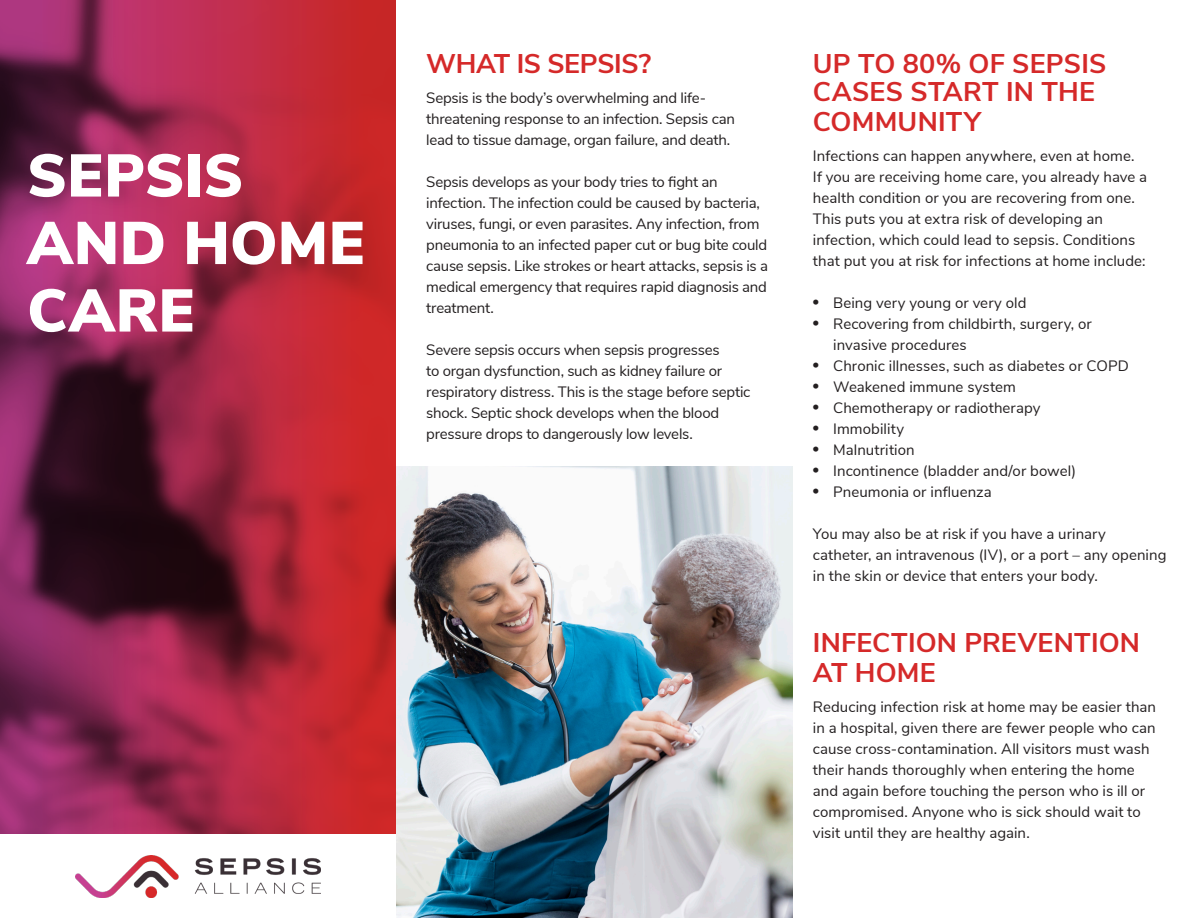
<style>
.page{position:relative;width:1188px;height:918px;background:#fff}
.page>*{position:absolute;margin:0;border:0;box-sizing:border-box;transform-origin:0 0}
.t1{font:900 60px/67.5px "Nunito Sans";letter-spacing:.005em;color:#fff}
.TITLE_RED_CAPS{font:700 27px/29.2px "Nunito Sans";letter-spacing:.005em;color:#d52929}
.TITLE_RED_CAPS-2{font:700 27px "Nunito Sans";letter-spacing:-.015em;color:#d52929}
.t2{font:15px/21px "Nunito Sans";color:#231f20}
.s1{font-family:"Times";font-size:18px}
</style>
<div class="page">
<svg style="left:0;top:0;width:396px;height:834px;background:#9a2541"></svg>
<img style="left:75px;top:856px;width:246px;height:42px">
<img style="left:396px;top:466px;width:396px;height:452px">
<p class="t1" style="left:27px;top:140px;width:339px">SEPSIS<br>AND HOME<br>CARE</p>
<p class="TITLE_RED_CAPS-2" style="left:426px;top:44px;width:226px">WHAT IS SEPSIS?</p>
<p class="t2" style="left:426px;top:86px;width:310px">Sepsis is the body’s overwhelming and life&shy;threatening response to an infection. Sepsis can lead to tissue damage, organ failure, and death.</p>
<p class="t2" style="left:426px;top:170px;width:343px">Sepsis develops as your body tries to fight an infection. The infection could be caused by bacteria, viruses, fungi, or even parasites. Any infection, from pneumonia to an infected paper cut or bug bite could cause sepsis. Like strokes or heart attacks, sepsis is a medical emergency that requires rapid diagnosis and treatment.</p>
<p class="t2" style="left:426px;top:338px;width:326px">Severe sepsis occurs when sepsis progresses<br>to organ dysfunction, such as kidney failure or respiratory distress. This is the stage before septic shock. Septic shock develops when the blood pressure drops to dangerously low levels.</p>
<p class="TITLE_RED_CAPS" style="left:813px;top:47px;width:295px">UP TO 80% OF SEPSIS<br>CASES START IN THE<br>COMMUNITY</p>
<p class="t2" style="left:813px;top:145px;width:336px">Infections can happen anywhere, even at home.<br>If you are receiving home care, you already have a health condition or you are recovering from one.<br>This puts you at extra risk of developing an infection, which could lead to sepsis. Conditions that put you at risk for infections at home include:</p>
<p class="t2" style="left:813px;top:292px;width:215px"><span class="s1">•</span> Being very young or very old</p>
<p class="t2" style="left:833px;top:313px;width:260px;text-indent:-20px"><span class="s1">•</span> Recovering from childbirth, surgery, or invasive procedures</p>
<p class="t2" style="left:813px;top:355px;width:318px"><span class="s1">•</span> Chronic illnesses, such as diabetes or COPD</p>
<p class="t2" style="left:813px;top:376px;width:205px"><span class="s1">•</span> Weakened immune system</p>
<p class="t2" style="left:813px;top:397px;width:229px"><span class="s1">•</span> Chemotherapy or radiotherapy</p>
<p class="t2" style="left:813px;top:418px;width:93px"><span class="s1">•</span> Immobility</p>
<p class="t2" style="left:813px;top:439px;width:103px"><span class="s1">•</span> Malnutrition</p>
<p class="t2" style="left:813px;top:460px;width:265px"><span class="s1">•</span> Incontinence (bladder and/or bowel)</p>
<p class="t2" style="left:813px;top:481px;width:180px"><span class="s1">•</span> Pneumonia or influenza</p>
<p class="t2" style="left:813px;top:523px;width:355px">You may also be at risk if you have a urinary catheter, an intravenous (IV), or a port – any opening in the skin or device that enters your body.</p>
<p class="TITLE_RED_CAPS" style="left:813px;top:626px;width:329px;line-height:30px">INFECTION PREVENTION<br>AT HOME</p>
<p class="t2" style="left:813px;top:695px;width:345px">Reducing infection risk at home may be easier than in a hospital, given there are fewer people who can cause cross-contamination. All visitors must wash their hands thoroughly when entering the home and again before touching the person who is ill or compromised. Anyone who is sick should wait to visit until they are healthy again.</p>
</div>
